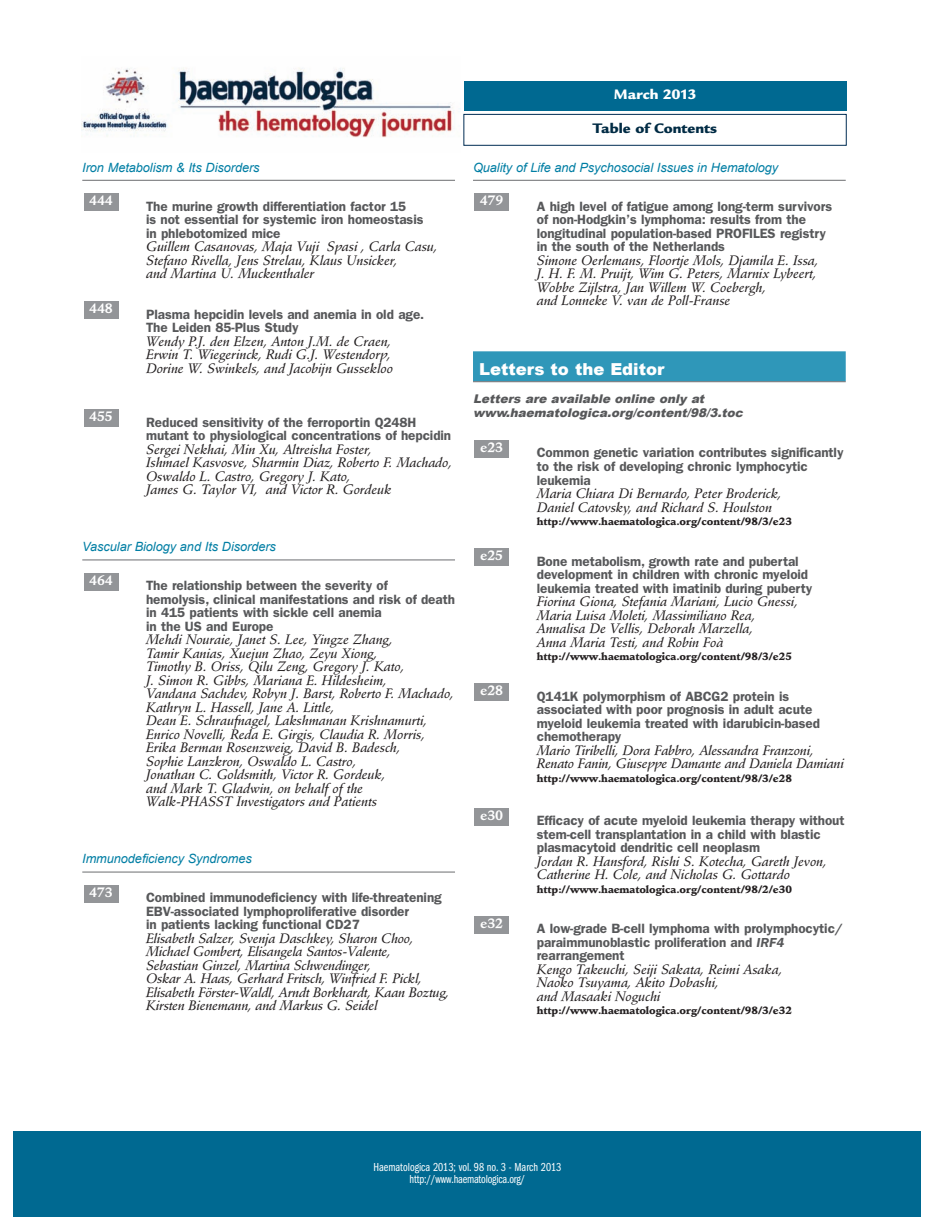
<style>
.page{position:relative;width:927px;height:1225px;background:#fff}
.page>*{position:absolute;margin:0;border:0;box-sizing:border-box;transform-origin:0 0}
.t1{font:900 16.5px "Arial";color:#fff}
.t2{font:900 15px "Legacy Sans";color:#002b44}
.t3{font:900 15px "Legacy Sans";color:#fff}
.t4{font:italic 13.5px/13.5px "Stempel Schneidler Med";letter-spacing:-.005em;color:#231f20}
.t5{font:600 13.5px/13.5px "Franklin Gothic";letter-spacing:-.005em;color:#57585a}
.t6{font:700 13.5px "Stempel Schneidler";letter-spacing:-.005em;color:#fff}
.t7{font:italic 12.75px "Arial";letter-spacing:-.005em;color:#007ea4}
.t8{font:italic 900 12px/13.5px "Arial";color:#57585a}
.t9{font:12px/12px "Franklin Gothic Book Cmpr";color:#fff;text-align:center}
.t10{font:900 10.5px "Stempel Schneidler";letter-spacing:-.005em;color:#231f20}
.s1{font-style:italic}
</style>
<div class="page">
<hr style="left:82px;top:180px;width:373px;height:1px;background:#6c6d70">
<hr style="left:82px;top:559px;width:373px;height:1px;background:#6c6d70">
<hr style="left:82px;top:871px;width:373px;height:1px;background:#6c6d70">
<hr style="left:473px;top:180px;width:373px;height:1px;background:#6c6d70">
<div style="left:473px;top:351px;width:373px;height:30px;background:#2f97b9"></div>
<hr style="left:473px;top:381px;width:373px;height:1px;background:#6c6d70">
<div style="left:474px;top:808px;width:35px;height:17px;background:#939598"></div>
<div style="left:474px;top:683px;width:35px;height:17px;background:#939598"></div>
<div style="left:474px;top:548px;width:35px;height:17px;background:#939598"></div>
<div style="left:474px;top:440px;width:35px;height:17px;background:#939598"></div>
<div style="left:474px;top:193px;width:35px;height:18px;background:#939598"></div>
<div style="left:84px;top:885px;width:34px;height:17px;background:#939598"></div>
<div style="left:84px;top:573px;width:34px;height:17px;background:#939598"></div>
<div style="left:84px;top:409px;width:34px;height:18px;background:#939598"></div>
<div style="left:474px;top:916px;width:35px;height:17px;background:#939598"></div>
<div style="left:84px;top:301px;width:34px;height:18px;background:#939598"></div>
<div style="left:84px;top:193px;width:34px;height:18px;background:#939598"></div>
<div style="left:464px;top:114px;width:382px;height:31px;border:1px solid #002d53"></div>
<img style="left:81px;top:68px;width:374px;height:70px">
<div style="left:14px;top:1131px;width:907px;height:85px;background:#006991"></div>
<div style="left:464px;top:81px;width:382px;height:30px;background:#006991"></div>
<p class="t3" style="left:614px;top:89px;width:84px">March 2013</p>
<p class="t7" style="left:82px;top:160px;width:179px">Iron Metabolism &amp; Its Disorders</p>
<p class="t5" style="left:146px;top:200px;width:279px">The murine growth differentiation factor 15<br>is not essential for systemic iron homeostasis in phlebotomized mice</p>
<p class="t4" style="left:146px;top:241px;width:293px">Guillem Casanovas, Maja Vuji Spasi , Carla Casu,<br>Stefano Rivella, Jens Strelau, Klaus Unsicker,<br>and Martina U. Muckenthaler</p>
<p class="t5" style="left:146px;top:308px;width:280px">Plasma hepcidin levels and anemia in old age.<br>The Leiden 85-Plus Study</p>
<p class="t4" style="left:146px;top:336px;width:248px">Wendy P.J. den Elzen, Anton J.M. de Craen,<br>Erwin T. Wiegerinck, Rudi G.J. Westendorp,<br>Dorine W. Swinkels, and Jacobijn Gussekloo</p>
<p class="t6" style="left:89px;top:195px;width:25px">444</p>
<p class="t6" style="left:89px;top:303px;width:25px">448</p>
<p class="t6" style="left:89px;top:411px;width:25px">455</p>
<p class="t5" style="left:146px;top:416px;width:307px">Reduced sensitivity of the ferroportin Q248H mutant to physiological concentrations of hepcidin</p>
<p class="t4" style="left:146px;top:444px;width:308px">Sergei Nekhai, Min Xu, Altreisha Foster,<br>Ishmael Kasvosve, Sharmin Diaz, Roberto F. Machado, Oswaldo L. Castro, Gregory J. Kato,<br>James G. Taylor VI, and Victor R. Gordeuk</p>
<p class="t7" style="left:82px;top:540px;width:195px">Vascular Biology and Its Disorders</p>
<p class="t5" style="left:146px;top:580px;width:310px">The relationship between the severity of<br>hemolysis, clinical manifestations and risk of death in 415 patients with sickle cell anemia<br>in the US and Europe</p>
<p class="t4" style="left:146px;top:634px;width:309px">Mehdi Nouraie, Janet S. Lee, Yingze Zhang,<br>Tamir Kanias, Xuejun Zhao, Zeyu Xiong,<br>Timothy B. Oriss, Qilu Zeng, Gregory J. Kato,<br>J. Simon R. Gibbs, Mariana E. Hildesheim,<br>Vandana Sachdev, Robyn J. Barst, Roberto F. Machado, Kathryn L. Hassell, Jane A. Little,<br>Dean E. Schraufnagel, Lakshmanan Krishnamurti, Enrico Novelli, Reda E. Girgis, Claudia R. Morris, Erika Berman Rosenzweig, David B. Badesch,<br>Sophie Lanzkron, Oswaldo L. Castro,<br>Jonathan C. Goldsmith, Victor R. Gordeuk,<br>and Mark T. Gladwin, on behalf of the<br>Walk-PHASST Investigators and Patients</p>
<p class="t6" style="left:89px;top:575px;width:25px">464</p>
<p class="t7" style="left:82px;top:852px;width:171px">Immunodeficiency Syndromes</p>
<p class="t5" style="left:146px;top:892px;width:297px">Combined immunodeficiency with life-threatening<br>EBV-associated lymphoproliferative disorder<br>in patients lacking functional CD27</p>
<p class="t4" style="left:146px;top:933px;width:305px">Elisabeth Salzer, Svenja Daschkey, Sharon Choo, Michael Gombert, Elisangela Santos-Valente,<br>Sebastian Ginzel, Martina Schwendinger,<br>Oskar A. Haas, Gerhard Fritsch, Winfried F. Pickl, Elisabeth Förster-Waldl, Arndt Borkhardt, Kaan Boztug, Kirsten Bienemann, and Markus G. Seidel</p>
<p class="t6" style="left:89px;top:887px;width:25px">473</p>
<p class="t2" style="left:593px;top:123px;width:126px">Table of Contents</p>
<p class="t7" style="left:473px;top:160px;width:307px">Quality of Life and Psychosocial Issues in Hematology</p>
<p class="t5" style="left:537px;top:200px;width:297px">A high level of fatigue among long-term survivors of non-Hodgkin’s lymphoma: results from the longitudinal population-based PROFILES registry in the south of the Netherlands</p>
<p class="t4" style="left:537px;top:255px;width:283px">Simone Oerlemans, Floortje Mols, Djamila E. Issa, J. H. F. M. Pruijt, Wim G. Peters, Marnix Lybeert, Wobbe Zijlstra, Jan Willem W. Coebergh,<br>and Lonneke V. van de Poll-Franse</p>
<p class="t6" style="left:480px;top:195px;width:25px">479</p>
<p class="t1" style="left:479px;top:357px;width:187px">Letters to the Editor</p>
<p class="t8" style="left:473px;top:392px;width:274px">Letters are available online only at www.haematologica.org/content/98/3.toc</p>
<p class="t5" style="left:537px;top:447px;width:308px">Common genetic variation contributes significantly to the risk of developing chronic lymphocytic leukemia</p>
<p class="t4" style="left:537px;top:488px;width:246px">Maria Chiara Di Bernardo, Peter Broderick,<br>Daniel Catovsky, and Richard S. Houlston</p>
<p class="t10" style="left:537px;top:517px;width:257px">http://www.haematologica.org/content/98/3/e23</p>
<p class="t5" style="left:537px;top:555px;width:277px">Bone metabolism, growth rate and pubertal development in children with chronic myeloid leukemia treated with imatinib during puberty</p>
<p class="t4" style="left:537px;top:596px;width:263px">Fiorina Giona, Stefania Mariani, Lucio Gnessi, Maria Luisa Moleti, Massimiliano Rea, Annalisa De Vellis, Deborah Marzella,<br>Anna Maria Testi, and Robin Foà</p>
<p class="t10" style="left:537px;top:652px;width:257px">http://www.haematologica.org/content/98/3/e25</p>
<p class="t5" style="left:537px;top:690px;width:285px">Q141K polymorphism of ABCG2 protein is associated with poor prognosis in adult acute myeloid leukemia treated with idarubicin-based chemotherapy</p>
<p class="t4" style="left:537px;top:744px;width:309px">Mario Tiribelli, Dora Fabbro, Alessandra Franzoni,<br>Renato Fanin, Giuseppe Damante and Daniela Damiani</p>
<p class="t10" style="left:537px;top:773px;width:257px">http://www.haematologica.org/content/98/3/e28</p>
<p class="t5" style="left:537px;top:815px;width:309px">Efficacy of acute myeloid leukemia therapy without stem-cell transplantation in a child with blastic plasmacytoid dendritic cell neoplasm</p>
<p class="t4" style="left:537px;top:855px;width:292px">Jordan R. Hansford, Rishi S. Kotecha, Gareth Jevon,<br>Catherine H. Cole, and Nicholas G. Gottardo</p>
<p class="t10" style="left:537px;top:884px;width:257px">http://www.haematologica.org/content/98/2/e30</p>
<p class="t5" style="left:537px;top:923px;width:308px">A low-grade B-cell lymphoma with prolymphocytic/ paraimmunoblastic proliferation and <span class="s1">IRF4 </span>rearrangement</p>
<p class="t4" style="left:537px;top:963px;width:247px">Kengo Takeuchi, Seiji Sakata, Reimi Asaka,<br>Naoko Tsuyama, Akito Dobashi,<br>and Masaaki Noguchi</p>
<p class="t10" style="left:537px;top:1006px;width:257px">http://www.haematologica.org/content/98/3/e32</p>
<p class="t6" style="left:480px;top:442px;width:25px">e23</p>
<p class="t6" style="left:480px;top:550px;width:25px">e25</p>
<p class="t6" style="left:480px;top:685px;width:25px">e28</p>
<p class="t6" style="left:480px;top:809px;width:25px">e30</p>
<p class="t6" style="left:480px;top:917px;width:25px">e32</p>
<p class="t9" style="left:373px;top:1162px;width:189px">Haematologica 2013; vol. 98 no. 3 - March 2013 http://www.haematologica.org/</p>
</div>
